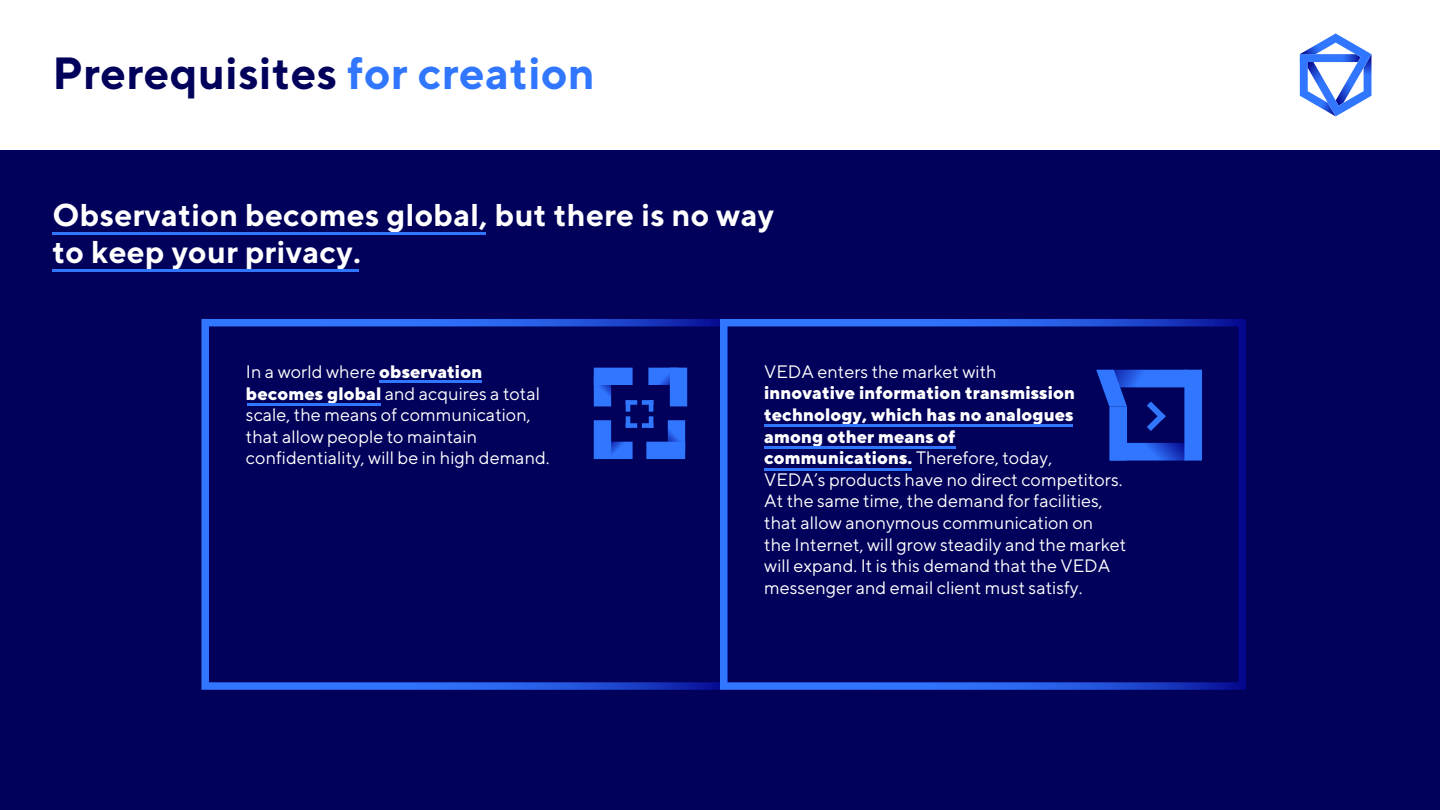
<style>
.page{position:relative;width:1440px;height:810px;background:#fff}
.page>*{position:absolute;margin:0;border:0;box-sizing:border-box;transform-origin:0 0}
.t1{font:700 45px "TT Norms";letter-spacing:.01em;color:#01005b}
.t2{font:700 31.5px/37.8px "TT Norms";letter-spacing:.01em;color:#fff}
.t3{font:18px/21.6px "TT Norms";color:#fff}
.s1{color:#3076ff}
.s2{font-weight:800}
</style>
<div class="page">
<div style="left:0;top:150px;width:1440px;height:660px;background:#01005a"></div>
<svg style="left:1300px;top:33px;width:71px;height:83px"></svg>
<svg style="left:201px;top:319px;width:519px;height:371px"></svg>
<svg style="left:720px;top:319px;width:526px;height:371px"></svg>
<svg style="left:594px;top:385px;width:17px;height:21px"></svg>
<div style="left:594px;top:368px;width:39px;height:17px;background:#3076ff"></div>
<svg style="left:648px;top:368px;width:22px;height:17px"></svg>
<div style="left:670px;top:368px;width:17px;height:38px;background:#3076ff"></div>
<svg style="left:611px;top:442px;width:22px;height:17px"></svg>
<div style="left:594px;top:420px;width:17px;height:39px;background:#3076ff"></div>
<svg style="left:668px;top:420px;width:17px;height:22px"></svg>
<div style="left:646px;top:442px;width:39px;height:17px;background:#3076ff"></div>
<div style="left:1109px;top:407px;width:18px;height:54px;background:#3076ff"></div>
<svg style="left:1110px;top:443px;width:74px;height:18px"></svg>
<div style="left:1184px;top:370px;width:18px;height:91px;background:#3076ff"></div>
<svg style="left:1096px;top:370px;width:89px;height:61px"></svg>
<svg style="left:626px;top:400px;width:27px;height:28px"></svg>
<hr style="left:52px;top:270px;width:307px;height:2px;background:#3076ff">
<hr style="left:52px;top:232px;width:434px;height:2px;background:#3076ff">
<hr style="left:764px;top:425px;width:309px;height:2px;background:#3076ff">
<hr style="left:764px;top:446px;width:192px;height:2px;background:#3076ff">
<hr style="left:379px;top:380px;width:102px;height:3px;background:#3076ff">
<hr style="left:247px;top:403px;width:133px;height:3px;background:#3076ff">
<hr style="left:764px;top:468px;width:148px;height:2px;background:#3076ff">
<h1 class="t1" style="left:52px;top:45px;width:544px">Prerequisites <span class="s1">for creation</span></h1>
<h2 class="t2" style="left:52px;top:195px;width:723px">Observation becomes global, but there is no way to keep your privacy.</h2>
<p class="t3" style="left:246px;top:360px;width:305px">In a world where <span class="s2">observation becomes global</span> and acquires a total scale, the means of communication, that allow people to maintain confidentiality, will be in high demand.</p>
<p class="t3" style="left:764px;top:360px;width:234px">VEDA enters the market with</p>
<p class="t3" style="left:764px;top:382px;width:364px"><span class="s2">innovative information transmission technology, which has no analogues among other means of<br>communications.</span> Therefore, today,<br>VEDA’s products have no direct competitors.<br>At the same time, the demand for facilities, that allow anonymous communication on<br>the Internet, will grow steadily and the market will expand. It is this demand that the VEDA messenger and email client must satisfy.</p>
</div>
